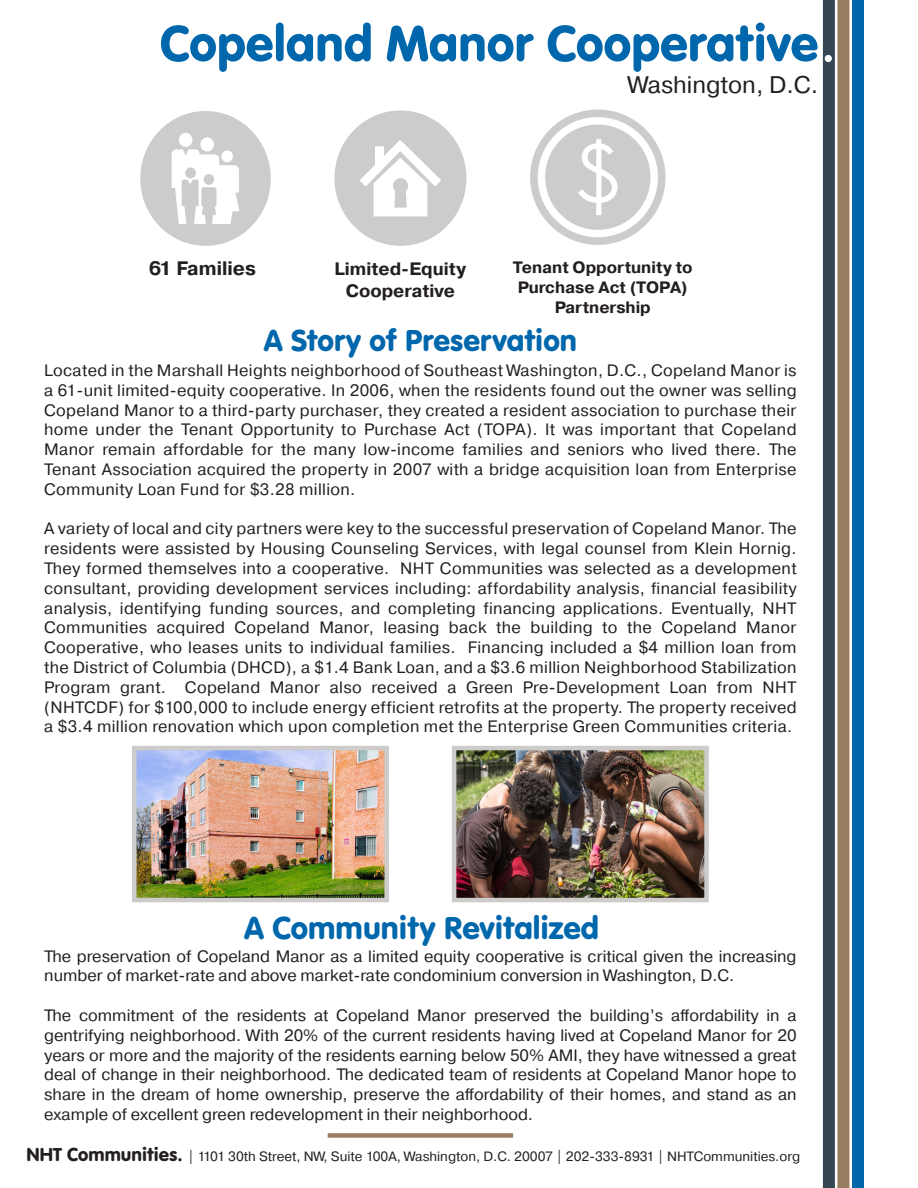
<style>
.page{position:relative;width:918px;height:1188px;background:#fff}
.page>*{position:absolute;margin:0;border:0;box-sizing:border-box;transform-origin:0 0}
.t1{font:52.5px "VAG Rundschrift D";color:#0067ac}
.t2{font:33px "VAG Rundschrift D";color:#0067ac}
.t3{font:31.5px "VAG Rundschrift D";color:#0067ac}
.t4{font:24px "Pragmatica";color:#231f20}
.t5{font:700 19.5px "Pragmatica";color:#231f20}
.t6{font:700 18px/21.6px "Pragmatica";color:#231f20;text-align:center}
.t7{font:16.5px/19.8px "Pragmatica";color:#231f20;text-align:justify}
.t8{font:700 16.5px/19.8px "Pragmatica";color:#231f20;text-align:center}
.t9{font:13.5px "Pragmatica";color:#231f20}
.s1{font-family:"VAG Rundschrift D";font-size:19.5px}
</style>
<div class="page">
<div style="left:823px;top:0;width:12px;height:1188px;background:#374654"></div>
<div style="left:837px;top:0;width:12px;height:1188px;background:#997e61"></div>
<div style="left:852px;top:0;width:12px;height:1188px;background:#0067ac"></div>
<div style="left:825px;top:55px;width:7px;height:7px;background:#fff;border-radius:50%"></div>
<div style="left:328px;top:1133px;width:185px;height:5px;background:#997e61"></div>
<img style="left:457px;top:751px;width:247px;height:146px">
<div style="left:452px;top:746px;width:257px;height:156px;border:4px solid #ceccca"></div>
<div style="left:140px;top:111px;width:131px;height:135px;background:#ccc;border-radius:50%"></div>
<svg style="left:172px;top:133px;width:67px;height:91px"></svg>
<svg style="left:530px;top:110px;width:136px;height:135px"></svg>
<div style="left:334px;top:110px;width:132px;height:136px;background:#ccc;border-radius:50%"></div>
<svg style="left:360px;top:140px;width:81px;height:76px"></svg>
<img style="left:137px;top:751px;width:247px;height:146px">
<div style="left:132px;top:746px;width:257px;height:156px;border:4px solid #ceccca"></div>
<p class="t1" style="left:160px;top:12px;width:660px">Copeland Manor Cooperative</p>
<p class="t4" style="left:628px;top:70px;width:192px">Washington, D.C.</p>
<p class="t5" style="left:149px;top:256px;width:109px">61 Families</p>
<p class="t8" style="left:513px;top:258px;width:181px">Tenant Opportunity to<br>Purchase Act (TOPA)<br>Partnership</p>
<p class="t6" style="left:335px;top:258px;width:133px">Limited-Equity<br>Cooperative</p>
<p class="t3" style="left:264px;top:322px;width:315px">A Story of Preservation</p>
<p class="t7" style="left:44px;top:361px;width:754px">Located in the Marshall Heights neighborhood of Southeast Washington, D.C., Copeland Manor is a 61-unit limited-equity cooperative. In 2006, when the residents found out the owner was selling Copeland Manor to a third-party purchaser, they created a resident association to purchase their home under the Tenant Opportunity to Purchase Act (TOPA). It was important that Copeland Manor remain affordable for the many low-income families and seniors who lived there. The Tenant Association acquired the property in 2007 with a bridge acquisition loan from Enterprise Community Loan Fund for $3.28 million.</p>
<p class="t7" style="left:44px;top:519px;width:754px">A variety of local and city partners were key to the successful preservation of Copeland Manor. The residents were assisted by Housing Counseling Services, with legal counsel from Klein Hornig.<br>They formed themselves into a cooperative. NHT Communities was selected as a development consultant, providing development services including: affordability analysis, financial feasibility analysis, identifying funding sources, and completing financing applications. Eventually, NHT Communities acquired Copeland Manor, leasing back the building to the Copeland Manor Cooperative, who leases units to individual families. Financing included a $4 million loan from the District of Columbia (DHCD), a $1.4 Bank Loan, and a $3.6 million Neighborhood Stabilization Program grant. Copeland Manor also received a Green Pre-Development Loan from NHT (NHTCDF) for $100,000 to include energy efficient retrofits at the property. The property received a $3.4 million renovation which upon completion met the Enterprise Green Communities criteria.</p>
<p class="t2" style="left:244px;top:908px;width:357px">A Community Revitalized</p>
<p class="t7" style="left:44px;top:946px;width:754px">The preservation of Copeland Manor as a limited equity cooperative is critical given the increasing number of market-rate and above market-rate condominium conversion in Washington, D.C.</p>
<p class="t7" style="left:44px;top:1006px;width:754px">The commitment of the residents at Copeland Manor preserved the building’s affordability in a gentrifying neighborhood. With 20% of the current residents having lived at Copeland Manor for 20 years or more and the majority of the residents earning below 50% AMI, they have witnessed a great deal of change in their neighborhood. The dedicated team of residents at Copeland Manor hope to share in the dream of home ownership, preserve the affordability of their homes, and stand as an example of excellent green redevelopment in their neighborhood.</p>
<p class="t9" style="left:27px;top:1148px;width:775px"><span class="s1">NHT Communities.</span> | 1101 30th Street, NW, Suite 100A, Washington, D.C. 20007 | 202-333-8931 | NHTCommunities.org</p>
</div>
